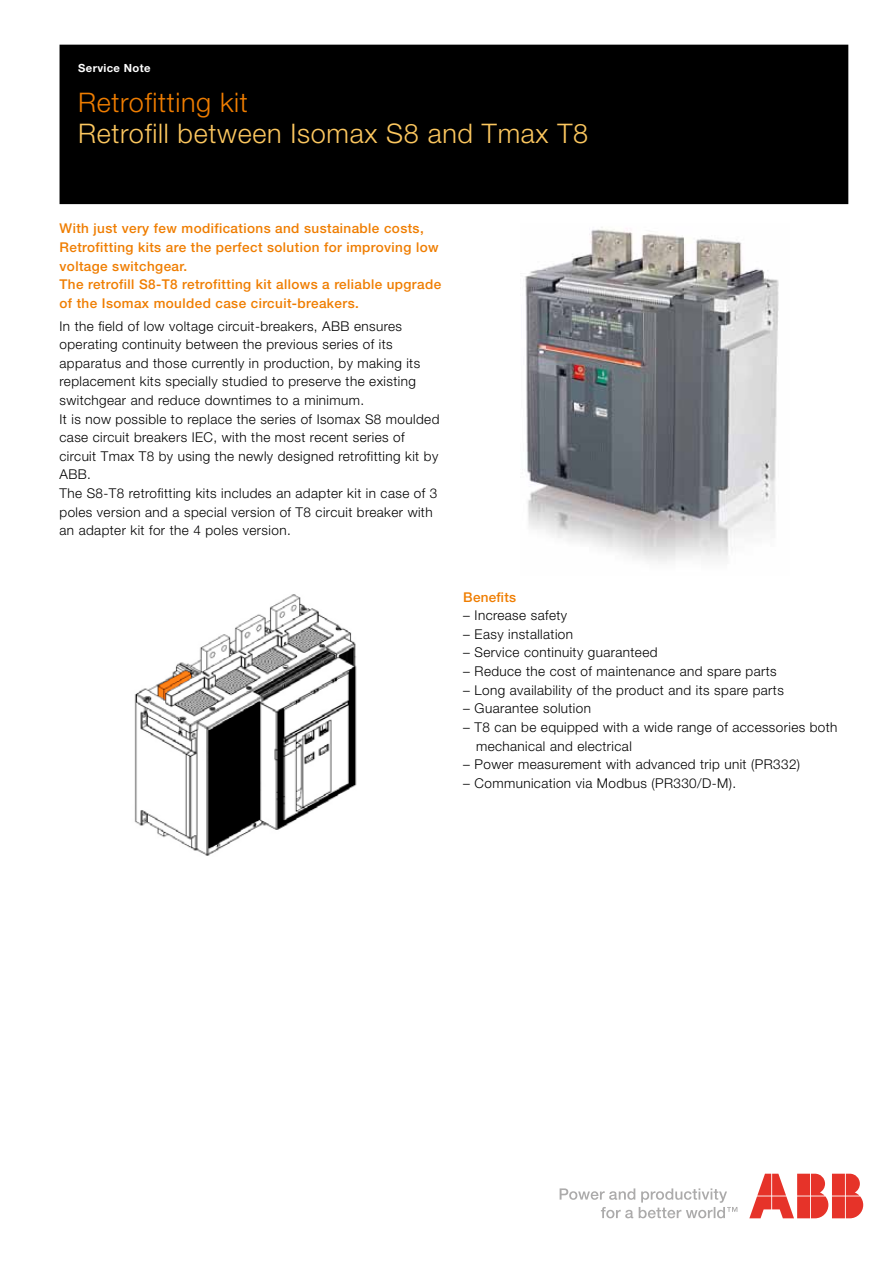
<style>
.page{position:relative;width:893px;height:1263px;background:#fff}
.page>*{position:absolute;margin:0;border:0;box-sizing:border-box;transform-origin:0 0}
.t1{font:300 27px "Helvetica Neue LT";letter-spacing:.025em;color:#fcc75f}
.t2{font:300 27px "Helvetica Neue LT";letter-spacing:.025em;color:#ef7d00}
.t3{font:300 13.5px/18.6px "Helvetica Neue LT";letter-spacing:.03em;color:#000}
.t4{font:500 13.5px/18.6px "Helvetica Neue LT";letter-spacing:.03em;color:#ef7d00}
.t5{font:700 11.25px "Helvetica Neue LT";letter-spacing:.03em;color:#fff}
</style>
<div class="page">
<div style="left:60px;top:45px;width:788px;height:158px;background:#000"></div>
<div style="left:60px;top:45px;width:788px;height:159px;border:2px solid #000"></div>
<svg style="left:560px;top:1188px;width:177px;height:30px"></svg>
<svg style="left:749px;top:1174px;width:114px;height:44px"></svg>
<img style="left:134px;top:594px;width:223px;height:262px">
<img style="left:525px;top:227px;width:254px;height:335px">
<p class="t5" style="left:78px;top:61px;width:74px">Service Note</p>
<h1 class="t2" style="left:78px;top:86px;width:171px">Retrofitting kit</h1>
<h1 class="t1" style="left:78px;top:117px;width:511px">Retrofill between Isomax S8 and Tmax T8</h1>
<p class="t4" style="left:60px;top:219px;width:383px">With just very few modifications and sustainable costs, Retrofitting kits are the perfect solution for improving low voltage switchgear.<br>The retrofill S8-T8 retrofitting kit allows a reliable upgrade of the Isomax moulded case circuit-breakers.</p>
<p class="t3" style="left:60px;top:316px;width:381px">In the field of low voltage circuit-breakers, ABB ensures operating continuity between the previous series of its apparatus and those currently in production, by making its replacement kits specially studied to preserve the existing switchgear and reduce downtimes to a minimum.<br>It is now possible to replace the series of Isomax S8 moulded case circuit breakers IEC, with the most recent series of circuit Tmax T8 by using the newly designed retrofitting kit by ABB.<br>The S8-T8 retrofitting kits includes an adapter kit in case of 3 poles version and a special version of T8 circuit breaker with an adapter kit for the 4 poles version.</p>
<p class="t4" style="left:463px;top:587px;width:54px">Benefits</p>
<p class="t3" style="left:463px;top:606px;width:105px">– Increase safety</p>
<p class="t3" style="left:463px;top:624px;width:111px">– Easy installation</p>
<p class="t3" style="left:463px;top:643px;width:196px">– Service continuity guaranteed</p>
<p class="t3" style="left:463px;top:662px;width:315px">– Reduce the cost of maintenance and spare parts</p>
<p class="t3" style="left:463px;top:680px;width:322px">– Long availability of the product and its spare parts</p>
<p class="t3" style="left:463px;top:699px;width:129px">– Guarantee solution</p>
<p class="t3" style="left:476px;top:717px;width:363px;text-indent:-13px">– T8 can be equipped with a wide range of accessories both mechanical and electrical</p>
<p class="t3" style="left:463px;top:755px;width:338px">– Power measurement with advanced trip unit (PR332)</p>
<p class="t3" style="left:463px;top:773px;width:274px">– Communication via Modbus (PR330/D-M).</p>
</div>
